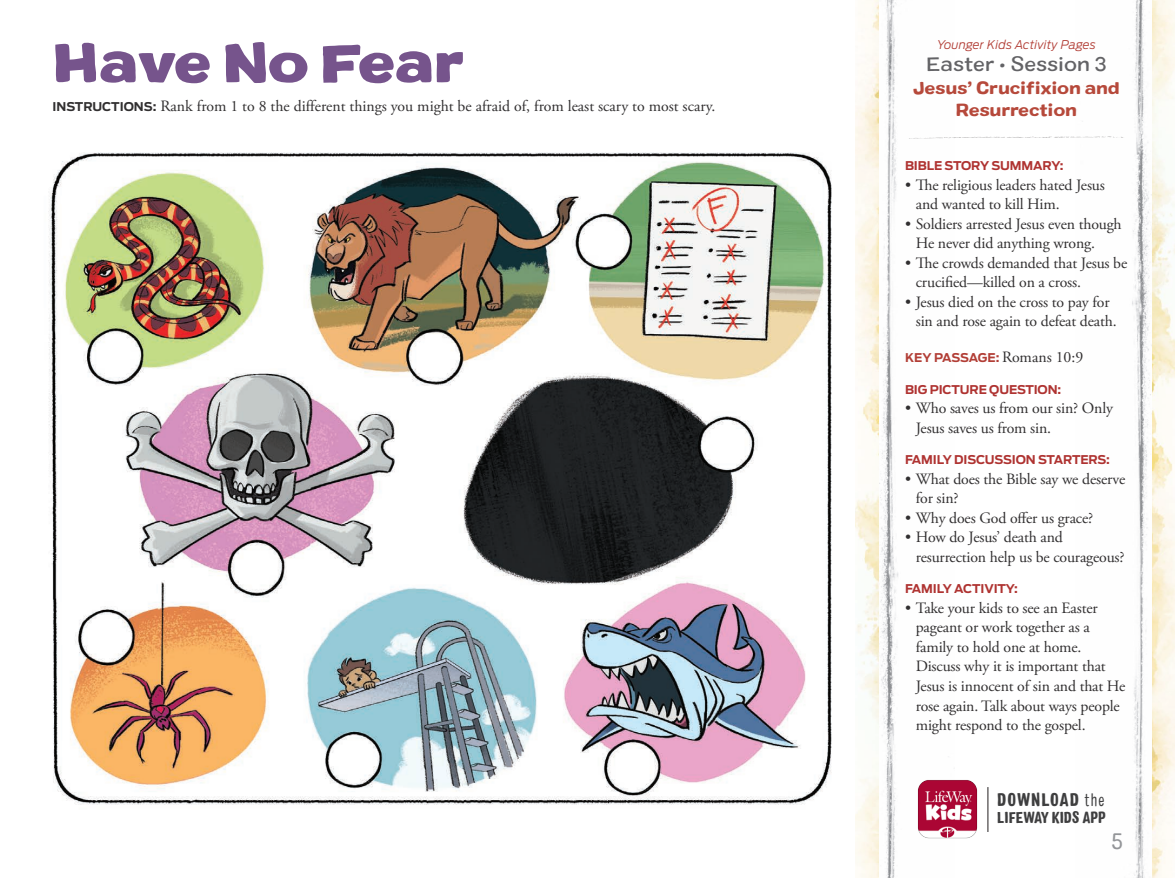
<style>
.page{position:relative;width:1175px;height:878px;background:#fff}
.page>*{position:absolute;margin:0;border:0;box-sizing:border-box;transform-origin:0 0}
.t1{font:900 expanded 54px "Colby";letter-spacing:-.025em;color:#76548c}
.t2{font:22.5px "Colby St Reg";color:#939598}
.t3{font:500 expanded 19.5px "Colby";letter-spacing:-.005em;color:#636366}
.t4{font:900 condensed 18.15px "Colby";letter-spacing:.06em;color:#3e3e3f}
.t5{font:16.5px/22.5px "Colby Ex Bld";letter-spacing:-.015em;color:#b6493b;text-align:center}
.t6{font:15.75px/19.5px "Adobe Garamond Pro";letter-spacing:-.01em;color:#312f30}
.t7{font:900 condensed 15.75px "Colby";color:#3e3e3f}
.t8{font:700 12px "Antenna";letter-spacing:-.01em;color:#af3331}
.t9{font:italic 300 12px "Antenna";letter-spacing:.01em;color:#b23e36}
.t10{font:700 12px "Antenna";letter-spacing:-.015em;color:#b23e36}
.s1{font-family:"Antenna";font-weight:700;font-size:12px}
.s2{font-family:"Adobe Garamond Pro";font-weight:400;font-size:15.75px;color:#312f30}
.s3{font-weight:300}
</style>
<div class="page">
<img style="left:1151px;top:0;width:23px;height:878px">
<img style="left:1082px;top:0;width:69px;height:878px">
<img style="left:855px;top:0;width:24px;height:878px">
<img style="left:879px;top:0;width:20px;height:878px">
<img style="left:48px;top:152px;width:784px;height:653px">
<img style="left:917px;top:780px;width:61px;height:59px">
<hr style="left:987px;top:787px;width:1px;height:45px;background:#231f20">
<svg style="left:909px;top:136px;width:215px;height:3px"></svg>
<h1 class="t1" style="left:52px;top:25px;width:414px">Have No Fear</h1>
<p class="t6" style="left:52px;top:97px;width:664px"><span class="s1">INSTRUCTIONS:</span> Rank from 1 to 8 the different things you might be afraid of, from least scary to most scary.</p>
<p class="t9" style="left:937px;top:36px;width:160px">Younger Kids Activity Pages</p>
<p class="t3" style="left:926px;top:52px;width:181px">Easter • Session 3</p>
<p class="t5" style="left:913px;top:77px;width:208px">Jesus’ Crucifixion and<br>Resurrection</p>
<p class="t8" style="left:905px;top:159px;width:160px">BIBLE STORY SUMMARY:</p>
<p class="t6" style="left:915px;top:175px;width:191px;text-indent:-11px">• The religious leaders hated Jesus and wanted to kill Him.</p>
<p class="t6" style="left:915px;top:214px;width:207px;text-indent:-11px">• Soldiers arrested Jesus even though<br>He never did anything wrong.</p>
<p class="t6" style="left:915px;top:253px;width:213px;text-indent:-11px">• The crowds demanded that Jesus be crucified—killed on a cross.</p>
<p class="t6" style="left:915px;top:292px;width:202px;text-indent:-11px">• Jesus died on the cross to pay for sin and rose again to defeat death.</p>
<p class="t10" style="left:905px;top:351px;width:180px">KEY PASSAGE: <span class="s2">Romans 10:9</span></p>
<p class="t8" style="left:905px;top:382px;width:158px">BIG PICTURE QUESTION:</p>
<p class="t6" style="left:915px;top:399px;width:199px;text-indent:-11px">• Who saves us from our sin? Only<br>Jesus saves us from sin.</p>
<p class="t8" style="left:905px;top:453px;width:206px">FAMILY DISCUSSION STARTERS:</p>
<p class="t6" style="left:915px;top:469px;width:211px;text-indent:-11px">• What does the Bible say we deserve for sin?</p>
<p class="t6" style="left:905px;top:508px;width:190px">• Why does God offer us grace?</p>
<p class="t6" style="left:915px;top:528px;width:210px;text-indent:-11px">• How do Jesus’ death and resurrection help us be courageous?</p>
<p class="t8" style="left:905px;top:582px;width:114px">FAMILY ACTIVITY:</p>
<p class="t6" style="left:915px;top:598px;width:211px;text-indent:-11px">• Take your kids to see an Easter pageant or work together as a family to hold one at home.<br>Discuss why it is important that<br>Jesus is innocent of sin and that He rose again. Talk about ways people might respond to the gospel.</p>
<p class="t4" style="left:997px;top:788px;width:109px">DOWNLOAD <span class="s3">the</span></p>
<p class="t7" style="left:997px;top:807px;width:110px">LIFEWAY KIDS APP</p>
<h2 class="t2" style="left:1111px;top:826px;width:13px">5</h2>
</div>
